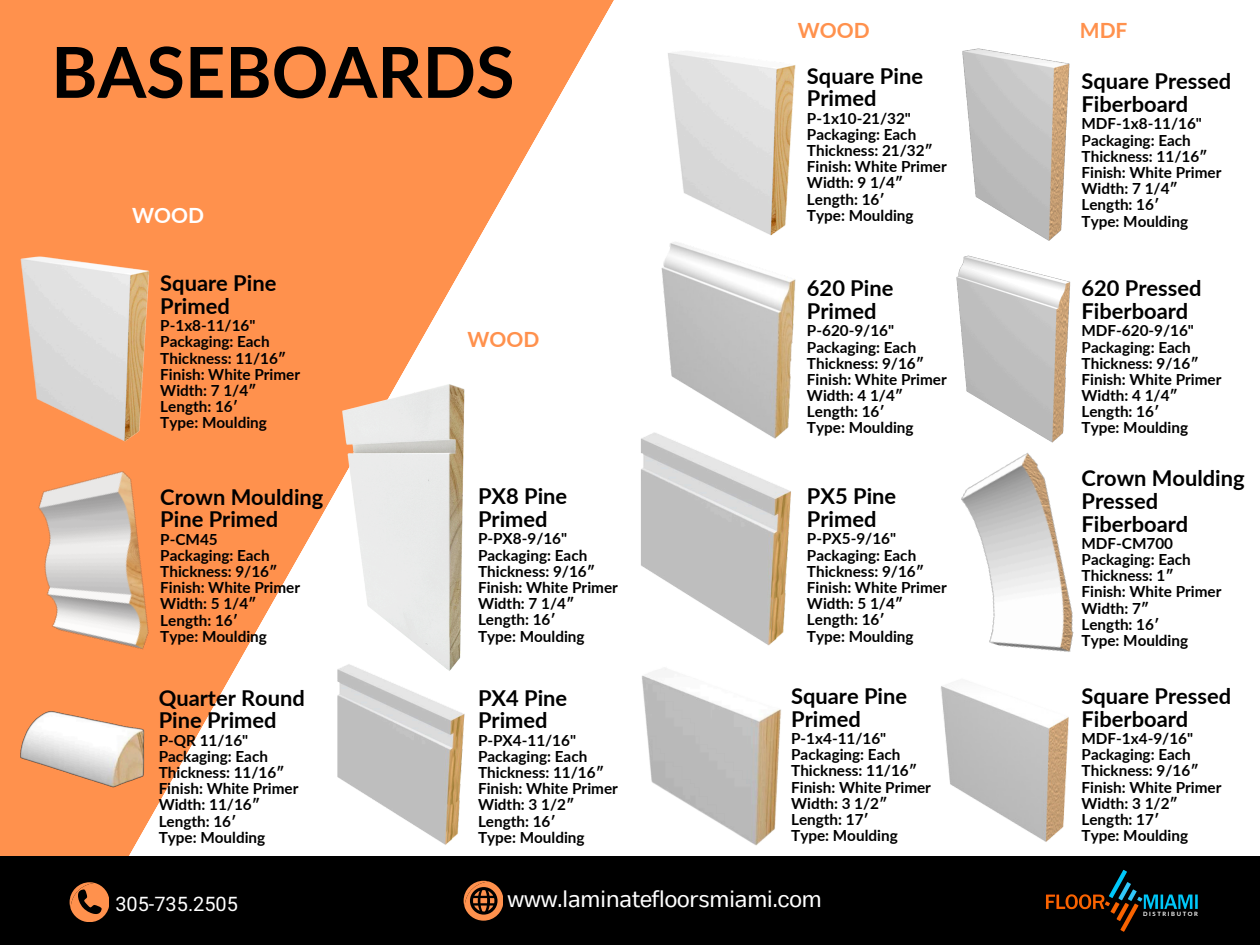
<style>
.page{position:relative;width:1260px;height:945px;background:#fff}
.page>*{position:absolute;margin:0;border:0;box-sizing:border-box;transform-origin:0 0}
.t1{font:700 70.35px "Lato";color:#000}
.t2{font:23.45px "Body Text";color:#fff}
.t3{font:700 21.88px/22.8px "Lato";color:#000}
.t4{font:700 21px "Lato";color:#ff914d}
.t5{font:700 21px "Lato";color:#fff}
.t6{font:19.95px "Araboto";color:#fff}
.t7{font:700 15.22px/16.3px "Lato";color:#000}
.t8{font:700 5.95px "Lato";letter-spacing:.27em;color:#fff}
</style>
<div class="page">
<svg style="left:0;top:0;width:614px;height:856px;fill:#ff914d"></svg>
<div style="left:0;top:856px;width:1260px;height:89px;background:#000"></div>
<img style="left:642px;top:675px;width:139px;height:171px">
<img style="left:956px;top:255px;width:115px;height:167px">
<img style="left:661px;top:247px;width:135px;height:144px">
<img style="left:668px;top:51px;width:128px;height:196px">
<img style="left:962px;top:48px;width:108px;height:193px">
<img style="left:941px;top:686px;width:128px;height:156px">
<img style="left:1046px;top:870px;width:152px;height:62px">
<svg style="left:464px;top:881px;width:39px;height:39px"></svg>
<svg style="left:70px;top:882px;width:39px;height:40px"></svg>
<img style="left:574px;top:391px;width:217px;height:284px">
<img style="left:281px;top:630px;width:240px;height:226px">
<img style="left:303px;top:378px;width:230px;height:297px">
<img style="left:0;top:429px;width:227px;height:257px">
<img style="left:961px;top:422px;width:113px;height:230px">
<img style="left:12px;top:248px;width:148px;height:206px">
<img style="left:0;top:676px;width:176px;height:164px">
<h6 class="t1" style="left:51px;top:28px;width:465px">BASEBOARDS</h6>
<p class="t5" style="left:132px;top:203px;width:73px">WOOD</p>
<h5 class="t3" style="left:160px;top:271px;width:118px">Square Pine<br>Primed</h5>
<h5 class="t7" style="left:160px;top:317px;width:141px">P-1x8-11/16"<br>Packaging: Each<br>Thickness: 11/16″<br>Finish: White Primer<br>Width: 7 1/4″<br>Length: 16′<br>Type: Moulding</h5>
<p class="t3" style="left:160px;top:485px;width:165px">Crown Moulding<br>Pine Primed</p>
<p class="t7" style="left:160px;top:531px;width:141px">P-CM45<br>Packaging: Each<br>Thickness: 9/16″<br>Finish: White Primer<br>Width: 5 1/4″<br>Length: 16′<br>Type: Moulding</p>
<p class="t3" style="left:159px;top:686px;width:148px">Quarter Round<br>Pine Primed</p>
<p class="t7" style="left:159px;top:732px;width:141px">P-QR 11/16"<br>Packaging: Each<br>Thickness: 11/16″<br>Finish: White Primer<br>Width: 11/16″<br>Length: 16′<br>Type: Moulding</p>
<h6 class="t4" style="left:467px;top:326px;width:73px">WOOD</h6>
<h4 class="t3" style="left:478px;top:485px;width:91px">PX8 Pine<br>Primed</h4>
<h4 class="t7" style="left:478px;top:530px;width:141px">P-PX8-9/16"<br>Packaging: Each<br>Thickness: 9/16″<br>Finish: White Primer<br>Width: 7 1/4″<br>Length: 16′<br>Type: Moulding</h4>
<p class="t3" style="left:478px;top:686px;width:91px">PX4 Pine<br>Primed</p>
<p class="t7" style="left:478px;top:732px;width:141px">P-PX4-11/16"<br>Packaging: Each<br>Thickness: 11/16″<br>Finish: White Primer<br>Width: 3 1/2″<br>Length: 16′<br>Type: Moulding</p>
<p class="t4" style="left:798px;top:17px;width:73px">WOOD</p>
<p class="t4" style="left:1080px;top:17px;width:49px">MDF</p>
<h6 class="t3" style="left:807px;top:64px;width:118px">Square Pine<br>Primed</h6>
<h6 class="t7" style="left:807px;top:110px;width:141px">P-1x10-21/32"<br>Packaging: Each<br>Thickness: 21/32″<br>Finish: White Primer<br>Width: 9 1/4″<br>Length: 16′<br>Type: Moulding</h6>
<h6 class="t3" style="left:1082px;top:70px;width:151px">Square Pressed<br>Fiberboard</h6>
<h6 class="t7" style="left:1082px;top:115px;width:141px">MDF-1x8-11/16"<br>Packaging: Each<br>Thickness: 11/16″<br>Finish: White Primer<br>Width: 7 1/4″<br>Length: 16′<br>Type: Moulding</h6>
<p class="t3" style="left:807px;top:277px;width:88px">620 Pine<br>Primed</p>
<p class="t7" style="left:807px;top:322px;width:141px">P-620-9/16"<br>Packaging: Each<br>Thickness: 9/16″<br>Finish: White Primer<br>Width: 4 1/4″<br>Length: 16′<br>Type: Moulding</p>
<h6 class="t3" style="left:807px;top:485px;width:91px">PX5 Pine<br>Primed</h6>
<h6 class="t7" style="left:807px;top:530px;width:141px">P-PX5-9/16"<br>Packaging: Each<br>Thickness: 9/16″<br>Finish: White Primer<br>Width: 5 1/4″<br>Length: 16′<br>Type: Moulding</h6>
<h2 class="t3" style="left:791px;top:684px;width:118px">Square Pine<br>Primed</h2>
<h2 class="t7" style="left:791px;top:730px;width:141px">P-1x4-11/16"<br>Packaging: Each<br>Thickness: 11/16″<br>Finish: White Primer<br>Width: 3 1/2″<br>Length: 17′<br>Type: Moulding</h2>
<h4 class="t3" style="left:1082px;top:277px;width:121px">620 Pressed<br>Fiberboard</h4>
<h4 class="t7" style="left:1082px;top:322px;width:141px">MDF-620-9/16"<br>Packaging: Each<br>Thickness: 9/16″<br>Finish: White Primer<br>Width: 4 1/4″<br>Length: 16′<br>Type: Moulding</h4>
<p class="t3" style="left:1082px;top:466px;width:165px">Crown Moulding<br>Pressed<br>Fiberboard</p>
<p class="t7" style="left:1082px;top:535px;width:141px">MDF-CM700<br>Packaging: Each<br>Thickness: 1″<br>Finish: White Primer<br>Width: 7″<br>Length: 16′<br>Type: Moulding</p>
<p class="t3" style="left:1082px;top:684px;width:151px">Square Pressed<br>Fiberboard</p>
<p class="t7" style="left:1082px;top:730px;width:141px">MDF-1x4-9/16"<br>Packaging: Each<br>Thickness: 9/16″<br>Finish: White Primer<br>Width: 3 1/2″<br>Length: 17′<br>Type: Moulding</p>
<h6 class="t6" style="left:115px;top:893px;width:124px">305-735.2505</h6>
<p class="t2" style="left:507px;top:885px;width:316px">www.laminatefloorsmiami.com</p>
<p class="t8" style="left:1143px;top:911px;width:56px">DISTRIBUTOR</p>
</div>
